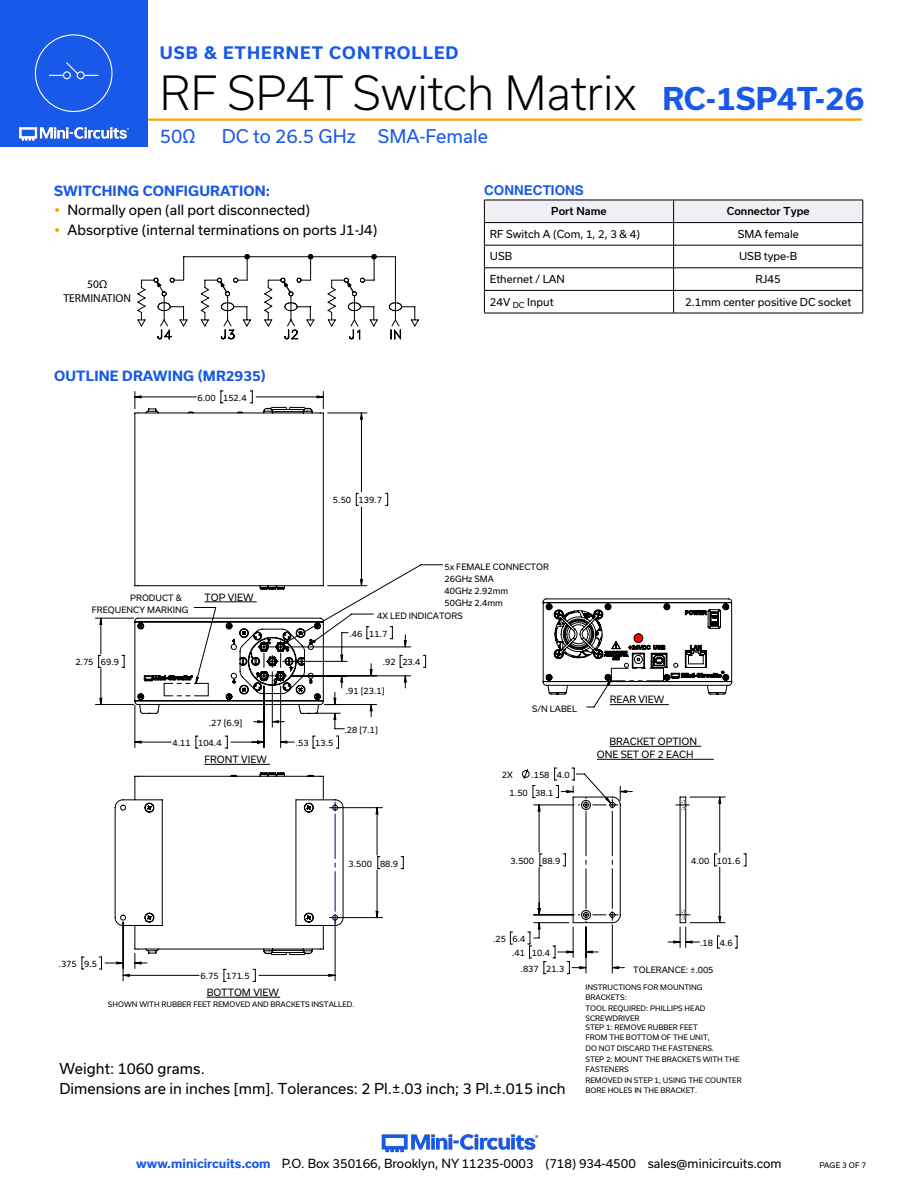
<style>
.page{position:relative;width:918px;height:1188px;background:#fff}
.page>*{position:absolute;margin:0;border:0;box-sizing:border-box;transform-origin:0 0}
.t1{font:300 45px "Usual";color:#000}
.t2{font:700 30px "Usual";color:#1859ea}
.t3{font:18px "Usual";color:#1859ea}
.t4{font:700 16.5px "Usual";letter-spacing:.065em;color:#1859ea}
.t5{font:14.4px "Usual";color:#000}
.t6{font:13.5px "Usual";color:#000}
.Blue_Headers{font:700 13.5px "Usual";letter-spacing:.015em;color:#1859ea}
.Blue_Headers-2{font:700 13.5px "Helvetica";color:#1859ea}
.t7{font:12px "Usual";color:#000}
.t8{font:11.55px/13.8px "Myriad Pro";color:#000;text-align:center}
.Table_Body_Center{font:10.5px "Usual";color:#000}
.Table_Body_Left_Justified{font:10.5px "Usual";color:#000}
.Table_Header_Center{font:500 10.5px "Usual";color:#000}
.t9{font:9.6px/13px "Usual";color:#000}
.t10{font:8.4px/11.9px "Usual";color:#000}
.t11{font:7.5px "Usual";color:#000}
.t12{font:7.2px/10.5px "Usual";color:#000}
.s1{font-weight:700;color:#1859ea}
</style>
<div class="page">
<hr style="left:129px;top:118px;width:733px;height:3px;background:#ffa300">
<div style="left:0;top:0;width:147px;height:147px;background:#1859ea"></div>
<hr style="left:917px;top:0;width:1px;height:147px;background:#1859ea">
<img style="left:19px;top:126px;width:110px;height:15px">
<img style="left:381px;top:1134px;width:158px;height:19px">
<div style="left:35px;top:34px;width:78px;height:78px;border:1px solid #fff;border-radius:50%"></div>
<div style="left:63px;top:71px;width:8px;height:8px;border:1px solid #fff;border-radius:50%"></div>
<div style="left:77px;top:71px;width:8px;height:8px;border:1px solid #fff;border-radius:50%"></div>
<svg style="left:49px;top:62px;width:50px;height:14px"></svg>
<hr style="left:484px;top:313px;width:190px;height:1px;background:#000">
<hr style="left:674px;top:313px;width:189px;height:1px;background:#000">
<svg style="left:484px;top:200px;width:380px;height:113px"></svg>
<hr style="left:610px;top:704px;width:59px;height:1px;background:#000">
<hr style="left:207px;top:997px;width:73px;height:1px;background:#000">
<hr style="left:609px;top:746px;width:92px;height:1px;background:#000">
<hr style="left:597px;top:759px;width:117px;height:1px;background:#000">
<svg style="left:100px;top:396px;width:511px;height:580px"></svg>
<svg style="left:543px;top:598px;width:189px;height:97px"></svg>
<svg style="left:134px;top:617px;width:190px;height:97px"></svg>
<svg style="left:134px;top:407px;width:190px;height:183px"></svg>
<svg style="left:114px;top:772px;width:230px;height:183px"></svg>
<svg style="left:537px;top:790px;width:184px;height:179px"></svg>
<svg style="left:137px;top:254px;width:282px;height:85px"></svg>
<h3 class="t4" style="left:160px;top:43px;width:300px">USB &amp; ETHERNET CONTROLLED</h3>
<h1 class="t1" style="left:160px;top:67px;width:478px">RF SP4T Switch Matrix</h1>
<h3 class="t3" style="left:160px;top:126px;width:37px">50Ω</h3>
<h3 class="t3" style="left:222px;top:126px;width:268px">DC to 26.5 GHz SMA-Female</h3>
<h2 class="t2" style="left:663px;top:82px;width:203px">RC-1SP4T-26</h2>
<p class="Blue_Headers" style="left:54px;top:183px;width:218px">SWITCHING CONFIGURATION:</p>
<p class="t6" style="left:68px;top:202px;width:244px">Normally open (all port disconnected)</p>
<p class="t6" style="left:68px;top:222px;width:311px">Absorptive (internal terminations on ports J1-J4)</p>
<p class="t8" style="left:64px;top:277px;width:69px">50Ω<br>TERMINATION</p>
<p class="Blue_Headers" style="left:54px;top:369px;width:213px">OUTLINE DRAWING (MR2935)</p>
<p class="t10" style="left:198px;top:392px;width:51px">6.00 152.4</p>
<p class="t10" style="left:333px;top:494px;width:51px">5.50 139.7</p>
<p class="Blue_Headers-2" style="left:484px;top:182px;width:101px">CONNECTIONS</p>
<p class="Table_Header_Center" style="left:551px;top:205px;width:57px">Port Name</p>
<p class="Table_Header_Center" style="left:727px;top:205px;width:84px">Connector Type</p>
<p class="Table_Body_Left_Justified" style="left:490px;top:228px;width:152px">RF Switch A (Com, 1, 2, 3 &amp; 4)</p>
<p class="Table_Body_Center" style="left:738px;top:228px;width:63px">SMA female</p>
<p class="Table_Body_Left_Justified" style="left:490px;top:250px;width:24px">USB</p>
<p class="Table_Body_Center" style="left:739px;top:250px;width:60px">USB type-B</p>
<p class="Table_Body_Left_Justified" style="left:490px;top:273px;width:77px">Ethernet / LAN</p>
<p class="Table_Body_Center" style="left:756px;top:273px;width:27px">RJ45</p>
<p class="Table_Body_Left_Justified" style="left:490px;top:296px;width:65px">24V <sub>DC</sub> Input</p>
<p class="Table_Body_Center" style="left:685px;top:296px;width:168px">2.1mm center positive DC socket</p>
<p class="t10" style="left:92px;top:592px;width:98px;text-indent:39px">PRODUCT &amp;<br>FREQUENCY MARKING</p>
<p class="t9" style="left:205px;top:591px;width:50px">TOP VIEW</p>
<p class="t10" style="left:444px;top:561px;width:106px">5x FEMALE CONNECTOR<br>26GHz SMA<br>40GHz 2.92mm<br>50GHz 2.4mm</p>
<p class="t10" style="left:377px;top:610px;width:87px">4X LED INDICATORS</p>
<p class="t10" style="left:350px;top:628px;width:39px">.46 11.7</p>
<p class="t10" style="left:75px;top:656px;width:45px">2.75 69.9</p>
<p class="t10" style="left:383px;top:656px;width:39px">.92 23.4</p>
<p class="t10" style="left:209px;top:717px;width:35px">.27 [6.9]</p>
<p class="t10" style="left:173px;top:737px;width:51px">4.11 104.4</p>
<p class="t10" style="left:296px;top:737px;width:39px">.53 13.5</p>
<p class="t9" style="left:204px;top:753px;width:64px">FRONT VIEW</p>
<p class="t10" style="left:346px;top:685px;width:40px">.91 [23.1]</p>
<p class="t10" style="left:344px;top:724px;width:35px">.28 [7.1]</p>
<p class="t10" style="left:349px;top:858px;width:51px">3.500 88.9</p>
<p class="t10" style="left:532px;top:703px;width:46px">S/N LABEL</p>
<p class="t10" style="left:502px;top:769px;width:12px">2X</p>
<p class="t10" style="left:531px;top:769px;width:40px">.158 4.0</p>
<p class="t10" style="left:510px;top:786px;width:45px">1.50 38.1</p>
<p class="t9" style="left:610px;top:693px;width:56px">REAR VIEW</p>
<p class="t9" style="left:597px;top:735px;width:102px;text-indent:13px">BRACKET OPTION<br>ONE SET OF 2 EACH</p>
<p class="t10" style="left:511px;top:855px;width:51px">3.500 88.9</p>
<p class="t10" style="left:691px;top:855px;width:51px">4.00 101.6</p>
<p class="t10" style="left:59px;top:958px;width:40px">.375 9.5</p>
<p class="t10" style="left:201px;top:970px;width:51px">6.75 171.5</p>
<p class="t9" style="left:207px;top:986px;width:74px">BOTTOM VIEW</p>
<p class="t12" style="left:108px;top:999px;width:248px">SHOWN WITH RUBBER FEET REMOVED AND BRACKETS INSTALLED.</p>
<p class="t5" style="left:59px;top:1060px;width:147px">Weight: 1060 grams.</p>
<p class="t10" style="left:493px;top:933px;width:34px">.25 6.4</p>
<p class="t10" style="left:521px;top:963px;width:45px">.837 21.3</p>
<p class="t10" style="left:512px;top:947px;width:39px">.41 10.4</p>
<p class="t5" style="left:59px;top:1080px;width:508px">Dimensions are in inches [mm]. Tolerances: 2 Pl.±.03 inch; 3 Pl.±.015 inch</p>
<p class="t10" style="left:700px;top:937px;width:34px">.18 4.6</p>
<p class="t10" style="left:633px;top:964px;width:82px">TOLERANCE: ±.005</p>
<p class="t12" style="left:585px;top:982px;width:122px">INSTRUCTIONS FOR MOUNTING<br>BRACKETS:<br>TOOL REQUIRED: PHILLIPS HEAD<br>SCREWDRIVER</p>
<p class="t12" style="left:585px;top:1022px;width:158px">STEP 1: REMOVE RUBBER FEET<br>FROM THE BOTTOM OF THE UNIT,<br>DO NOT DISCARD THE FASTENERS.<br>STEP 2: MOUNT THE BRACKETS WITH THE<br>FASTENERS<br>REMOVED IN STEP 1, USING THE COUNTER<br>BORE HOLES IN THE BRACKET.</p>
<h3 class="t7" style="left:136px;top:1157px;width:647px"><span class="s1">www.minicircuits.com</span> P.O. Box 350166, Brooklyn, NY 11235-0003 (718) 934-4500 sales@minicircuits.com</h3>
<p class="t11" style="left:819px;top:1161px;width:48px">PAGE 3 OF 7</p>
</div>
